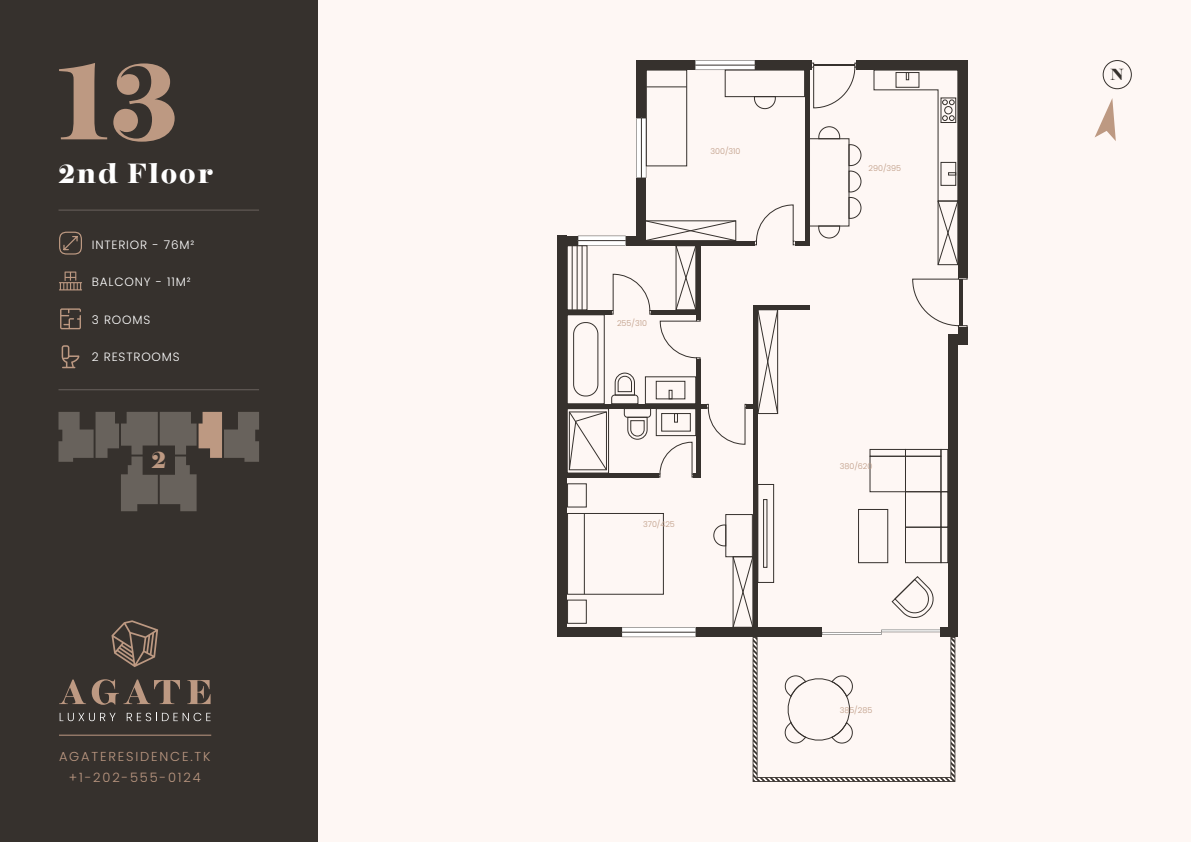
<style>
.page{position:relative;width:1191px;height:842px;background:#fef7f4}
.page>*{position:absolute;margin:0;border:0;box-sizing:border-box;transform-origin:0 0}
.t1{font:900 110.1px "Temeraire Display";color:#bd9982}
.t2{font:900 27.1px "Temeraire Display";letter-spacing:.07em;color:#fff}
.t3{font:900 23.8px "Temeraire Display";color:#bd9982}
.t4{font:900 15.7px "Temeraire Display";color:#36312d}
.t5{font:300 13px/21.1px "Poppins";letter-spacing:.14em;color:#bd9982;text-align:center}
.t6{font:300 12px "Poppins";letter-spacing:.07em;color:#fff}
.t7{font:300 8px "Poppins";color:#bd9982}
</style>
<div class="page">
<div style="left:0;top:0;width:317px;height:842px;background:#36312d"></div>
<svg style="left:60px;top:713px;width:56px;height:8px"></svg>
<svg style="left:127px;top:713px;width:84px;height:8px"></svg>
<svg style="left:59px;top:679px;width:27px;height:25px"></svg>
<svg style="left:92px;top:679px;width:88px;height:26px"></svg>
<svg style="left:187px;top:680px;width:24px;height:24px"></svg>
<svg style="left:111px;top:620px;width:47px;height:47px"></svg>
<hr style="left:59px;top:735px;width:152px;height:1px;background:#bd9982">
<hr style="left:58px;top:210px;width:201px;height:1px;background:#69625d">
<svg style="left:1094px;top:98px;width:21px;height:42px"></svg>
<div style="left:1102px;top:60px;width:29px;height:29px;border:1px solid #36312d;border-radius:50%"></div>
<div style="left:557px;top:236px;width:10px;height:401px;background:#36312d"></div>
<div style="left:948px;top:335px;width:9px;height:302px;background:#36312d"></div>
<div style="left:957px;top:327px;width:10px;height:17px;background:#36312d"></div>
<div style="left:957px;top:60px;width:10px;height:218px;background:#36312d"></div>
<div style="left:557px;top:236px;width:89px;height:10px;background:#36312d"></div>
<div style="left:636px;top:60px;width:10px;height:186px;background:#36312d"></div>
<div style="left:640px;top:60px;width:172px;height:10px;background:#36312d"></div>
<div style="left:566px;top:627px;width:256px;height:10px;background:#36312d"></div>
<div style="left:940px;top:627px;width:15px;height:10px;background:#36312d"></div>
<div style="left:856px;top:60px;width:105px;height:10px;background:#36312d"></div>
<div style="left:752px;top:305px;width:5px;height:322px;background:#36312d"></div>
<div style="left:567px;top:310px;width:44px;height:5px;background:#36312d"></div>
<div style="left:567px;top:473px;width:91px;height:5px;background:#36312d"></div>
<div style="left:566px;top:404px;width:131px;height:5px;background:#36312d"></div>
<div style="left:794px;top:241px;width:11px;height:5px;background:#36312d"></div>
<div style="left:757px;top:305px;width:52px;height:5px;background:#36312d"></div>
<div style="left:804px;top:70px;width:5px;height:176px;background:#36312d"></div>
<svg style="left:912px;top:277px;width:55px;height:50px"></svg>
<hr style="left:881px;top:630px;width:59px;height:2px;background:#36312d">
<hr style="left:822px;top:632px;width:59px;height:3px;background:#36312d">
<svg style="left:812px;top:63px;width:44px;height:45px"></svg>
<hr style="left:813px;top:64px;width:41px;height:2px;background:#36312d">
<svg style="left:567px;top:513px;width:97px;height:82px"></svg>
<hr style="left:584px;top:513px;width:1px;height:81px;background:#36312d">
<div style="left:567px;top:484px;width:19px;height:23px;border:1px solid #36312d"></div>
<div style="left:567px;top:600px;width:19px;height:23px;border:1px solid #36312d"></div>
<div style="left:567px;top:408px;width:42px;height:65px;border:1px solid #36312d"></div>
<svg style="left:732px;top:557px;width:21px;height:70px"></svg>
<div style="left:725px;top:514px;width:27px;height:43px;border:1px solid #36312d"></div>
<svg style="left:713px;top:524px;width:13px;height:22px"></svg>
<div style="left:567px;top:315px;width:37px;height:89px;border:1px solid #36312d"></div>
<svg style="left:695px;top:60px;width:60px;height:10px"></svg>
<hr style="left:695px;top:65px;width:60px;height:1px;background:#36312d">
<svg style="left:622px;top:627px;width:73px;height:10px"></svg>
<hr style="left:621px;top:632px;width:74px;height:1px;background:#36312d">
<svg style="left:636px;top:70px;width:51px;height:108px"></svg>
<hr style="left:646px;top:87px;width:40px;height:1px;background:#36312d">
<div style="left:725px;top:70px;width:80px;height:27px;border:1px solid #36312d"></div>
<svg style="left:754px;top:96px;width:21px;height:13px"></svg>
<svg style="left:873px;top:70px;width:85px;height:195px"></svg>
<div style="left:809px;top:139px;width:40px;height:87px;border:1px solid #36312d"></div>
<svg style="left:818px;top:226px;width:22px;height:12px"></svg>
<svg style="left:818px;top:126px;width:22px;height:13px"></svg>
<svg style="left:848px;top:144px;width:13px;height:75px"></svg>
<div style="left:757px;top:484px;width:17px;height:99px;border:1px solid #36312d"></div>
<div style="left:763px;top:499px;width:4px;height:69px;border:1px solid #36312d"></div>
<svg style="left:891px;top:576px;width:43px;height:42px"></svg>
<div style="left:905px;top:527px;width:36px;height:36px;border:1px solid #36312d"></div>
<div style="left:905px;top:491px;width:36px;height:36px;border:1px solid #36312d"></div>
<div style="left:905px;top:456px;width:36px;height:36px;border:1px solid #36312d"></div>
<div style="left:869px;top:456px;width:36px;height:36px;border:1px solid #36312d"></div>
<div style="left:940px;top:527px;width:8px;height:36px;border:1px solid #36312d"></div>
<div style="left:940px;top:491px;width:8px;height:36px;border:1px solid #36312d"></div>
<div style="left:940px;top:449px;width:8px;height:43px;border:1px solid #36312d"></div>
<div style="left:869px;top:449px;width:36px;height:7px;border:1px solid #36312d"></div>
<div style="left:905px;top:449px;width:36px;height:7px;border:1px solid #36312d"></div>
<div style="left:858px;top:509px;width:30px;height:54px;border:1px solid #36312d"></div>
<svg style="left:569px;top:204px;width:226px;height:274px"></svg>
<div style="left:567px;top:245px;width:20px;height:65px;border:1px solid #36312d"></div>
<hr style="left:572px;top:246px;width:1px;height:64px;background:#36312d">
<hr style="left:577px;top:246px;width:1px;height:64px;background:#36312d">
<hr style="left:582px;top:246px;width:1px;height:64px;background:#36312d">
<svg style="left:752px;top:637px;width:203px;height:145px"></svg>
<svg style="left:59px;top:231px;width:23px;height:24px"></svg>
<hr style="left:58px;top:389px;width:201px;height:1px;background:#69625d">
<svg style="left:59px;top:271px;width:23px;height:19px"></svg>
<svg style="left:58px;top:412px;width:201px;height:99px"></svg>
<svg style="left:60px;top:308px;width:21px;height:21px"></svg>
<svg style="left:62px;top:345px;width:17px;height:23px"></svg>
<h1 class="t1" style="left:58px;top:30px;width:121px">13</h1>
<h2 class="t2" style="left:58px;top:156px;width:156px">2nd Floor</h2>
<h3 class="t6" style="left:92px;top:237px;width:104px">INTERIOR - 76M²</h3>
<h3 class="t6" style="left:92px;top:275px;width:100px">BALCONY - 11M²</h3>
<h3 class="t6" style="left:92px;top:313px;width:60px">3 ROOMS</h3>
<h3 class="t6" style="left:92px;top:350px;width:89px">2 RESTROOMS</h3>
<h3 class="t3" style="left:151px;top:445px;width:16px">2</h3>
<h3 class="t5" style="left:59px;top:746px;width:153px">AGATERESIDENCE.TK +1-202-555-0124</h3>
<p class="t7" style="left:710px;top:147px;width:32px">300/310</p>
<p class="t7" style="left:617px;top:319px;width:31px">255/310</p>
<p class="t7" style="left:643px;top:519px;width:33px">370/425</p>
<p class="t7" style="left:868px;top:164px;width:34px">290/395</p>
<p class="t7" style="left:839px;top:462px;width:34px">380/620</p>
<p class="t7" style="left:839px;top:705px;width:34px">385/285</p>
<h3 class="t4" style="left:1110px;top:65px;width:15px">N</h3>
</div>
